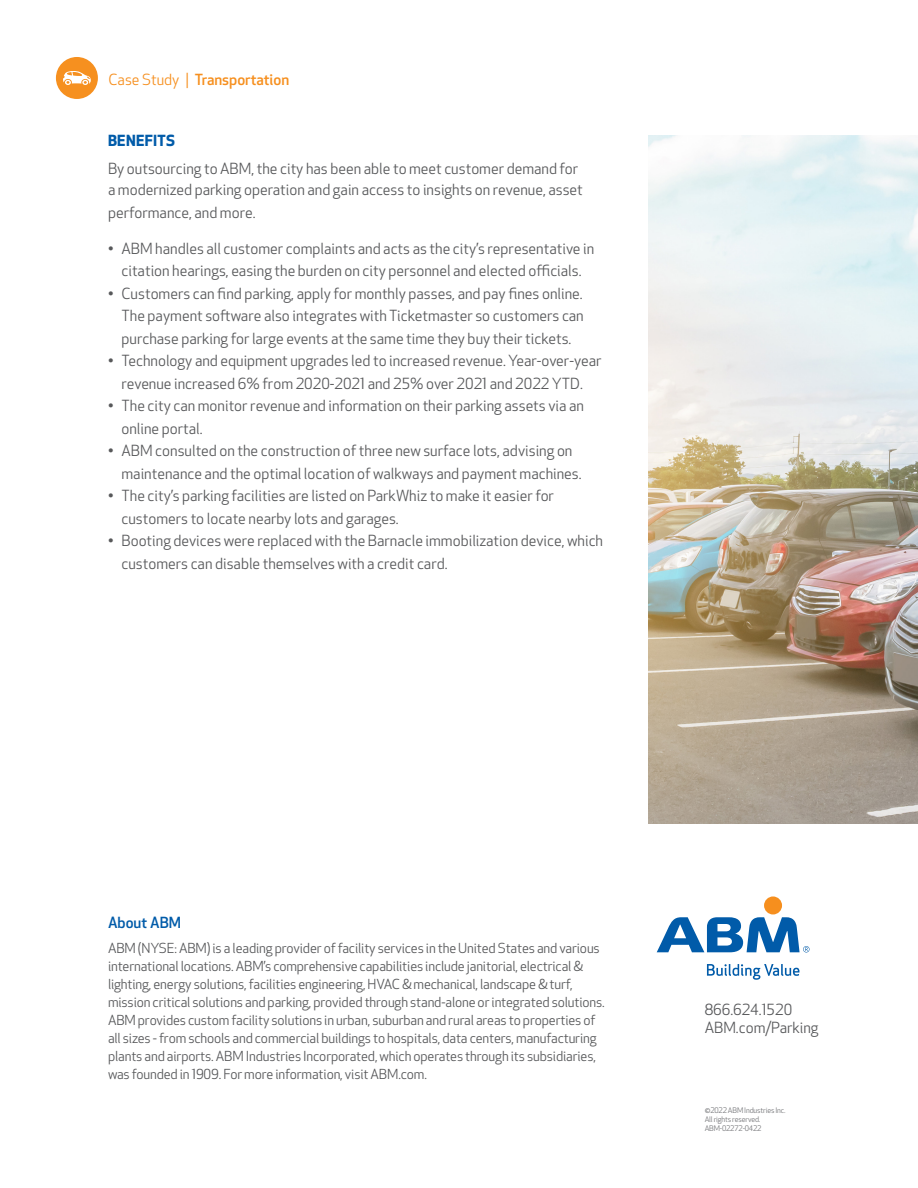
<style>
.page{position:relative;width:918px;height:1188px;background:#fff}
.page>*{position:absolute;margin:0;border:0;box-sizing:border-box;transform-origin:0 0}
.BodyText{font:15px/22.5px "Apex New";color:#57585a}
.FooterText{font:15px "Apex New";color:#57585a}
.t1{font:500 15px "Apex New";color:#f68f1e}
.ParagraphHeader{font:700 15px "Apex New";letter-spacing:.02em;color:#015ba9}
.Blue_Intro_Body{font:500 15px "Apex New";color:#015ba9}
._05_Body_Text{font:13.5px/18px "Apex New";letter-spacing:-.01em;color:#57585a}
.t2{font:7.5px/9px "Apex New";letter-spacing:-.02em;color:#717275}
.s1{font-weight:400}
</style>
<div class="page">
<div style="left:56px;top:57px;width:42px;height:42px;background:#f6901f;border-radius:50%"></div>
<svg style="left:63px;top:71px;width:28px;height:14px"></svg>
<div style="left:764px;top:896px;width:18px;height:18px;background:#f68f1e;border-radius:50%"></div>
<svg style="left:707px;top:964px;width:92px;height:16px"></svg>
<svg style="left:657px;top:917px;width:153px;height:35px"></svg>
<img style="left:648px;top:135px;width:270px;height:688px">
<p class="t1" style="left:109px;top:69px;width:182px"><span class="s1">Case Study |</span> Transportation</p>
<p class="ParagraphHeader" style="left:108px;top:130px;width:68px">BENEFITS</p>
<p class="BodyText" style="left:108px;top:158px;width:476px;line-height:21px">By outsourcing to ABM, the city has been able to meet customer demand for a modernized parking operation and gain access to insights on revenue, asset</p>
<p class="BodyText" style="left:108px;top:201px;width:149px">performance, and more.</p>
<p class="BodyText" style="left:108px;top:237px;width:488px;text-align:center">• ABM handles all customer complaints and acts as the city’s representative in citation hearings, easing the burden on city personnel and elected officials.</p>
<p class="BodyText" style="left:122px;top:282px;width:464px;text-align:justify;text-indent:-14px">• Customers can find parking, apply for monthly passes, and pay fines online.<br>The payment software also integrates with Ticketmaster so customers can purchase parking for large events at the same time they buy their tickets.</p>
<p class="BodyText" style="left:108px;top:349px;width:495px;text-align:center">• Technology and equipment upgrades led to increased revenue. Year-over-year revenue increased 6% from 2020-2021 and 25% over 2021 and 2022 YTD.</p>
<p class="BodyText" style="left:122px;top:394px;width:464px;text-indent:-14px">• The city can monitor revenue and information on their parking assets via an online portal.</p>
<p class="BodyText" style="left:122px;top:439px;width:462px;text-indent:-14px">• ABM consulted on the construction of three new surface lots, advising on maintenance and the optimal location of walkways and payment machines.</p>
<p class="BodyText" style="left:122px;top:484px;width:434px;text-indent:-14px">• The city’s parking facilities are listed on ParkWhiz to make it easier for customers to locate nearby lots and garages.</p>
<p class="BodyText" style="left:122px;top:529px;width:483px;text-indent:-14px">• Booting devices were replaced with the Barnacle immobilization device, which customers can disable themselves with a credit card.</p>
<p class="Blue_Intro_Body" style="left:108px;top:913px;width:75px">About ABM</p>
<p class="_05_Body_Text" style="left:108px;top:939px;width:498px">ABM (NYSE: ABM) is a leading provider of facility services in the United States and various international locations. ABM’s comprehensive capabilities include janitorial, electrical &amp; lighting, energy solutions, facilities engineering, HVAC &amp; mechanical, landscape &amp; turf, mission critical solutions and parking, provided through stand-alone or integrated solutions.<br>ABM provides custom facility solutions in urban, suburban and rural areas to properties of all sizes - from schools and commercial buildings to hospitals, data centers, manufacturing plants and airports. ABM Industries Incorporated, which operates through its subsidiaries, was founded in 1909. For more information, visit ABM.com.</p>
<p class="FooterText" style="left:705px;top:1000px;width:89px">866.624.1520</p>
<p class="FooterText" style="left:705px;top:1018px;width:115px">ABM.com/Parking</p>
<p class="t2" style="left:705px;top:1105px;width:82px">©2022 ABM Industries Inc.<br>All rights reserved.</p>
<p class="t2" style="left:705px;top:1123px;width:58px">ABM-02272-0422</p>
</div>
